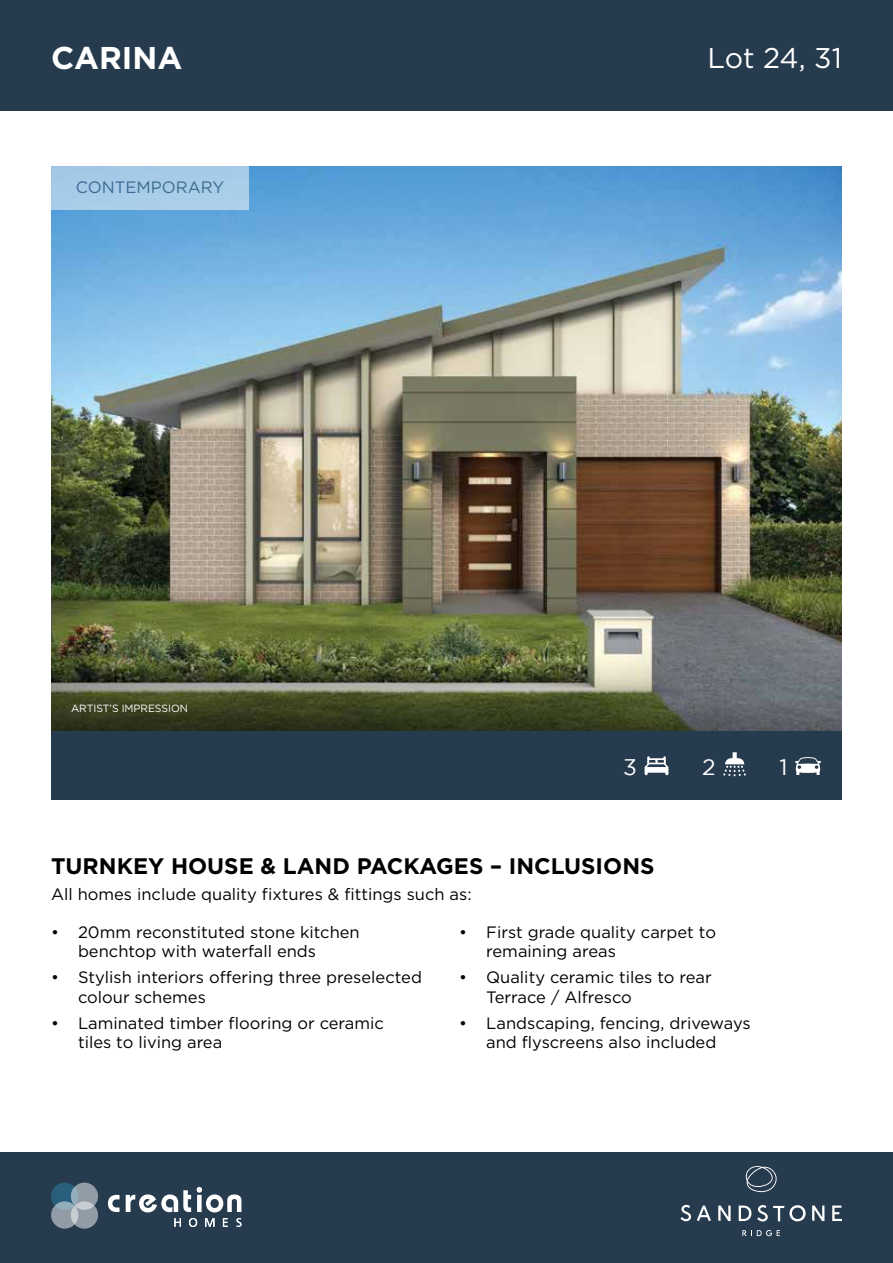
<style>
.page{position:relative;width:893px;height:1263px;background:#fff}
.page>*{position:absolute;margin:0;border:0;box-sizing:border-box;transform-origin:0 0}
.t1{font:700 31.5px "Gotham HTF";color:#fff}
.t2{font:28.5px "Gotham HTF";letter-spacing:-.005em;color:#fff}
.t3{font:700 22.5px "Gotham HTF";color:#000}
.t4{font:22.5px "Gotham";color:#fff}
.t5{font:16.5px/19.5px "Gotham HTF";color:#000}
.t6{font:16.5px "Gotham HTF";color:#273b4e}
.t7{font:10.5px "Gotham HTF";color:#fff}
</style>
<div class="page">
<div style="left:0;top:1152px;width:893px;height:111px;background:#273b4e"></div>
<div style="left:0;top:0;width:893px;height:111px;background:#273b4e"></div>
<svg style="left:174px;top:1218px;width:67px;height:9px"></svg>
<svg style="left:108px;top:1195px;width:12px;height:17px"></svg>
<svg style="left:126px;top:1190px;width:65px;height:22px"></svg>
<svg style="left:197px;top:1187px;width:44px;height:25px"></svg>
<div style="left:51px;top:1182px;width:27px;height:28px;background:#295f7c;border-radius:50%"></div>
<svg style="left:71px;top:1182px;width:27px;height:28px"></svg>
<svg style="left:71px;top:1201px;width:27px;height:28px"></svg>
<svg style="left:51px;top:1201px;width:27px;height:28px"></svg>
<svg style="left:739px;top:1205px;width:12px;height:16px"></svg>
<svg style="left:757px;top:1205px;width:49px;height:16px"></svg>
<svg style="left:680px;top:1205px;width:11px;height:16px"></svg>
<svg style="left:832px;top:1205px;width:10px;height:16px"></svg>
<svg style="left:697px;top:1205px;width:14px;height:16px"></svg>
<svg style="left:812px;top:1205px;width:12px;height:16px"></svg>
<svg style="left:718px;top:1205px;width:13px;height:16px"></svg>
<svg style="left:742px;top:1230px;width:38px;height:6px"></svg>
<svg style="left:745px;top:1166px;width:32px;height:26px"></svg>
<img style="left:51px;top:166px;width:791px;height:566px">
<div style="left:51px;top:732px;width:791px;height:68px;background:#273b4e"></div>
<svg style="left:645px;top:756px;width:23px;height:19px"></svg>
<svg style="left:723px;top:752px;width:23px;height:24px"></svg>
<svg style="left:795px;top:757px;width:26px;height:18px"></svg>
<div style="left:51px;top:166px;width:198px;height:44px;background:#a7cce9"></div>
<h1 class="t1" style="left:51px;top:40px;width:133px">CARINA</h1>
<h2 class="t2" style="left:707px;top:42px;width:136px">Lot 24, 31</h2>
<p class="t6" style="left:76px;top:178px;width:150px">CONTEMPORARY</p>
<p class="t7" style="left:71px;top:703px;width:119px">ARTIST’S IMPRESSION</p>
<h3 class="t4" style="left:623px;top:754px;width:15px">3</h3>
<h3 class="t4" style="left:702px;top:754px;width:15px">2</h3>
<h3 class="t4" style="left:780px;top:754px;width:10px">1</h3>
<h3 class="t3" style="left:51px;top:853px;width:605px">TURNKEY HOUSE &amp; LAND PACKAGES – INCLUSIONS</h3>
<p class="t5" style="left:51px;top:884px;width:422px">All homes include quality fixtures &amp; fittings such as:</p>
<p class="t5" style="left:78px;top:922px;width:283px;text-indent:-27px">• 20mm reconstituted stone kitchen benchtop with waterfall ends</p>
<p class="t5" style="left:78px;top:967px;width:345px;text-indent:-27px">• Stylish interiors offering three preselected colour schemes</p>
<p class="t5" style="left:78px;top:1013px;width:307px;text-indent:-27px">• Laminated timber flooring or ceramic tiles to living area</p>
<p class="t5" style="left:486px;top:922px;width:231px;text-indent:-27px">• First grade quality carpet to remaining areas</p>
<p class="t5" style="left:486px;top:967px;width:227px;text-indent:-27px">• Quality ceramic tiles to rear<br>Terrace / Alfresco</p>
<p class="t5" style="left:459px;top:1013px;width:293px;text-align:center">• Landscaping, fencing, driveways and flyscreens also included</p>
</div>
